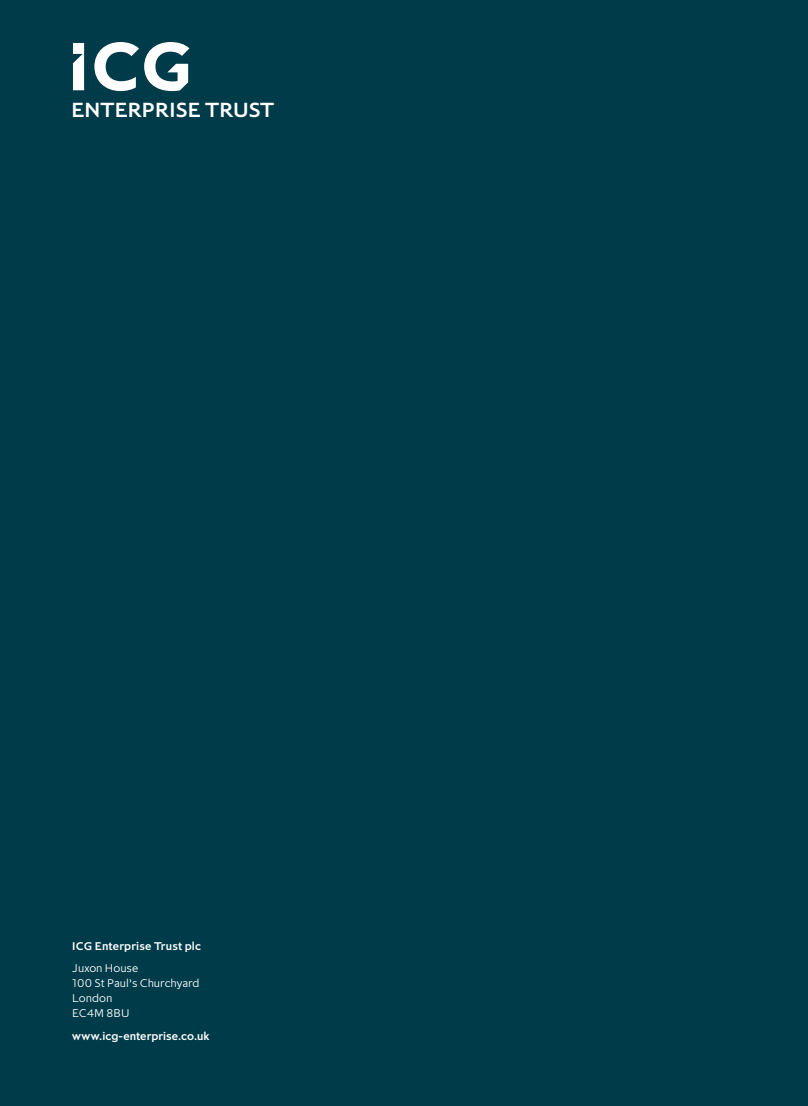
<style>
.page{position:relative;width:808px;height:1106px;background:#003b49}
.page>*{position:absolute;margin:0;border:0;box-sizing:border-box;transform-origin:0 0}
.t1{font:500 21.9px "Pembroke";letter-spacing:.01em;color:#fff}
.t2{font:500 12px "Pembroke";letter-spacing:.005em;color:#fff}
.t3{font:300 12px/15px "Pembroke";color:#fff}
</style>
<div class="page">
<svg style="left:73px;top:42px;width:116px;height:49px"></svg>
<h1 class="t1" style="left:71px;top:96px;width:204px">ENTERPRISE TRUST</h1>
<p class="t2" style="left:72px;top:938px;width:130px">ICG Enterprise Trust plc</p>
<p class="t3" style="left:72px;top:960px;width:129px">Juxon House<br>100 St Paul’s Churchyard<br>London<br>EC4M 8BU</p>
<p class="t2" style="left:72px;top:1028px;width:139px">www.icg-enterprise.co.uk</p>
</div>
